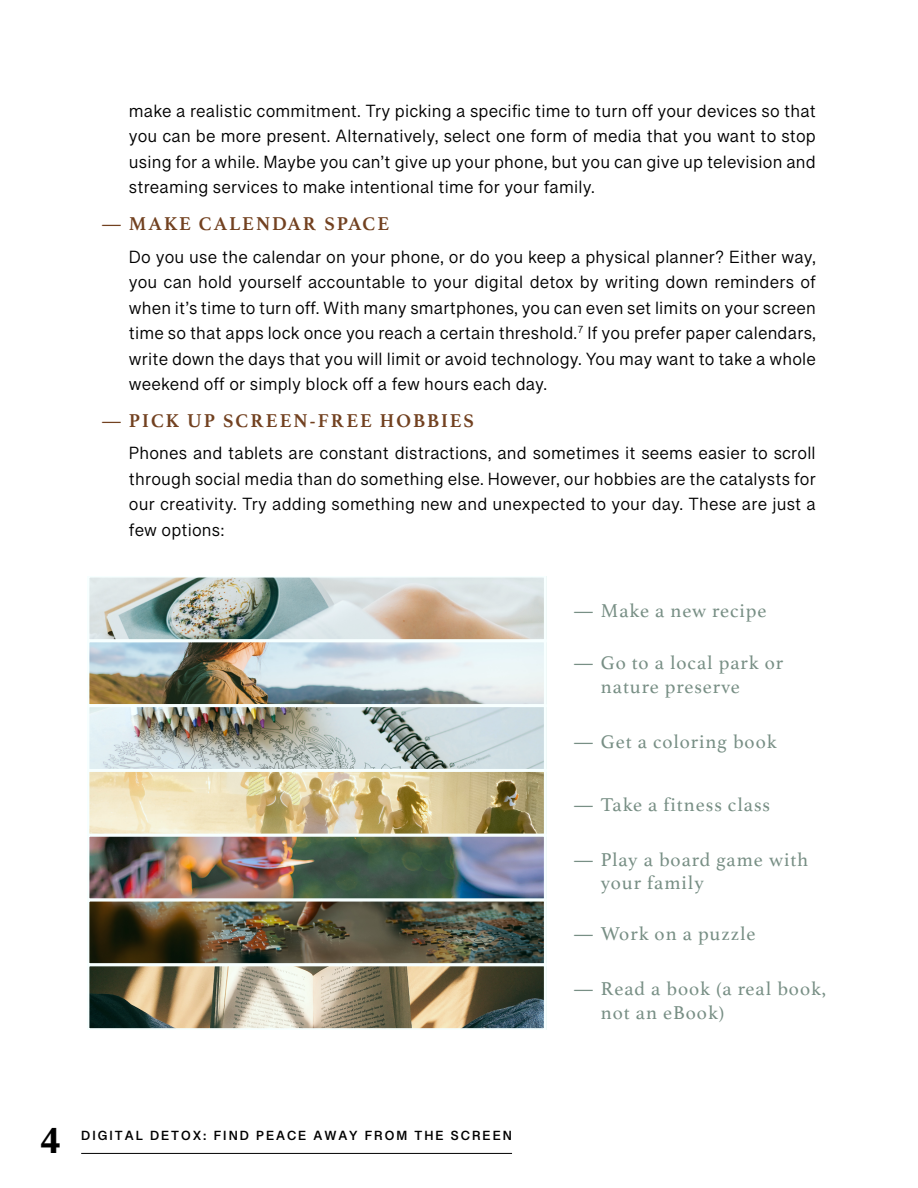
<style>
.page{position:relative;width:918px;height:1188px;background:#fff}
.page>*{position:absolute;margin:0;border:0;box-sizing:border-box;transform-origin:0 0}
.t1{font:700 37.5px "Source Serif Pro";color:#000}
.t2{font:19.5px/23.4px "Athelas";letter-spacing:.05em;color:#788f85}
.t3{font:700 19.5px "Athelas";letter-spacing:.1em;color:#724120}
.t4{font:18px/25.5px "Grantha Sangam MN";letter-spacing:.01em;color:#000;text-align:justify}
.t5{font:700 13.5px "Grantha Sangam MN";letter-spacing:.15em;color:#000}
.s1{font-weight:700}
</style>
<div class="page">
<hr style="left:81px;top:1153px;width:431px;height:1px;background:#000">
<img style="left:89px;top:576px;width:458px;height:454px">
<p class="t4" style="left:129px;top:98px;width:689px">make a realistic commitment. Try picking a specific time to turn off your devices so that you can be more present. Alternatively, select one form of media that you want to stop using for a while. Maybe you can’t give up your phone, but you can give up television and streaming services to make intentional time for your family.</p>
<p class="t3" style="left:102px;top:208px;width:289px">˩ MAKE CALENDAR SPACE</p>
<p class="t4" style="left:129px;top:244px;width:689px">Do you use the calendar on your phone, or do you keep a physical planner? Either way, you can hold yourself accountable to your digital detox by writing down reminders of when it’s time to turn off. With many smartphones, you can even set limits on your screen time so that apps lock once you reach a certain threshold.<sup>7</sup> If you prefer paper calendars, write down the days that you will limit or avoid technology. You may want to take a whole weekend off or simply block off a few hours each day.</p>
<p class="t3" style="left:102px;top:405px;width:374px">˩ PICK UP SCREEN-FREE HOBBIES</p>
<p class="t4" style="left:129px;top:440px;width:689px">Phones and tablets are constant distractions, and sometimes it seems easier to scroll through social media than do something else. However, our hobbies are the catalysts for our creativity. Try adding something new and unexpected to your day. These are just a few options:</p>
<p class="t2" style="left:574px;top:598px;width:194px"><span class="s1">˩</span> Make a new recipe</p>
<p class="t2" style="left:601px;top:651px;width:184px;text-indent:-27px"><span class="s1">˩</span> Go to a local park or nature preserve</p>
<p class="t2" style="left:574px;top:730px;width:204px"><span class="s1">˩</span> Get a coloring book</p>
<p class="t2" style="left:574px;top:793px;width:198px"><span class="s1">˩</span> Take a fitness class</p>
<h1 class="t1" style="left:40px;top:1115px;width:21px">4</h1>
<p class="t5" style="left:81px;top:1127px;width:432px">DIGITAL DETOX: FIND PEACE AWAY FROM THE SCREEN</p>
<p class="t2" style="left:601px;top:847px;width:209px;text-indent:-27px"><span class="s1">˩</span> Play a board game with your family</p>
<p class="t2" style="left:574px;top:921px;width:183px"><span class="s1">˩</span> Work on a puzzle</p>
<p class="t2" style="left:601px;top:977px;width:227px;text-indent:-27px"><span class="s1">˩</span> Read a book (a real book, not an eBook)</p>
</div>
